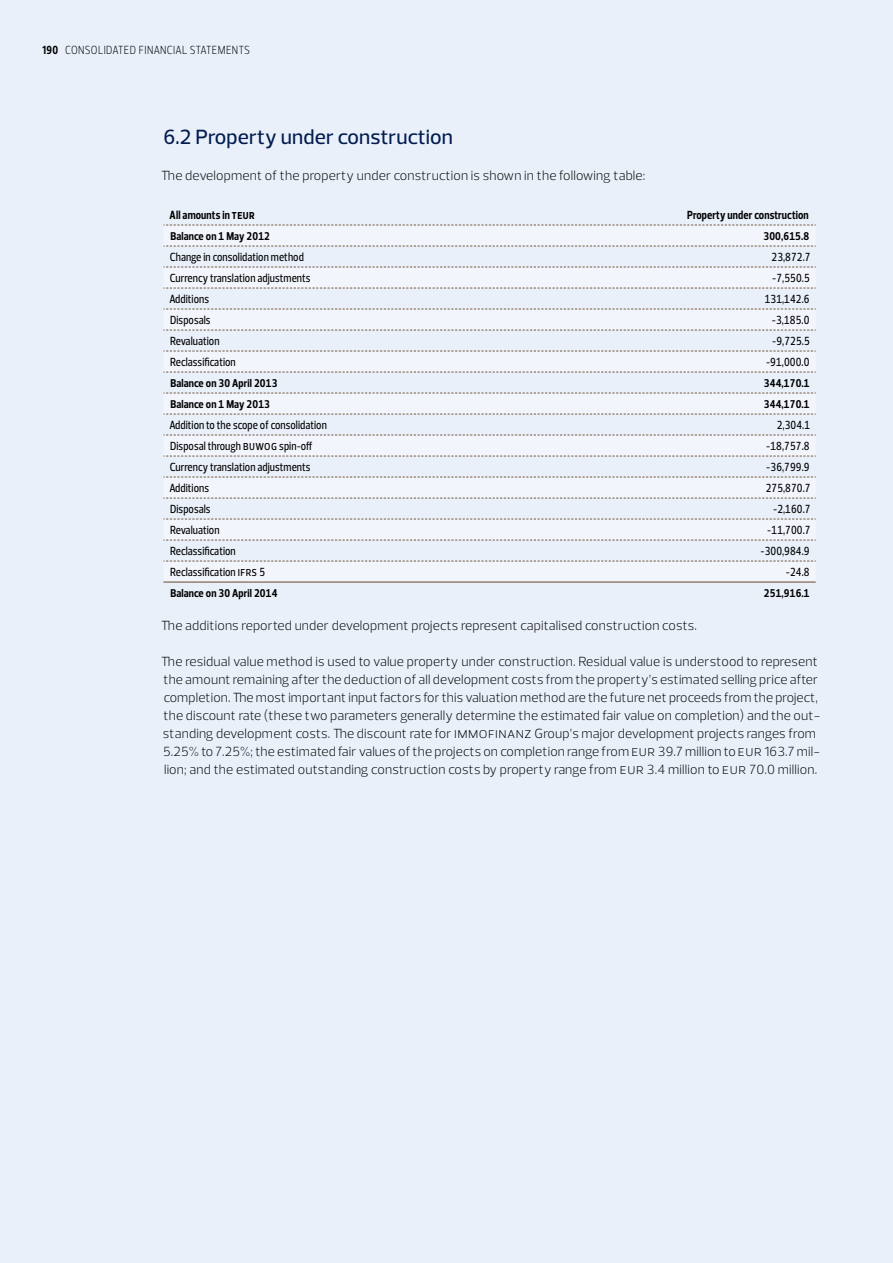
<style>
.page{position:relative;width:893px;height:1263px;background:#e9f0fa}
.page>*{position:absolute;margin:0;border:0;box-sizing:border-box;transform-origin:0 0}
.t1{font:500 21px "Prelo";letter-spacing:.005em;color:#021c4f}
.t2{font:300 13.5px/18px "Prelo";letter-spacing:.01em;color:#000}
.t3{font:500 12px "Prelo Condensed";letter-spacing:.005em;color:#000}
.t4{font:700 12px "Prelo Condensed";letter-spacing:.01em;color:#000}
.t5{font:300 12px "Prelo Condensed";letter-spacing:.03em;color:#000}
.t6{font:700 11.55px "Prelo Condensed";letter-spacing:.01em;color:#000;scale:1.04 1}
.s1{font-weight:700}
</style>
<div class="page">
<svg style="left:163px;top:245px;width:653px;height:316px"></svg>
<svg style="left:163px;top:246px;width:653px;height:1px"></svg>
<svg style="left:163px;top:267px;width:653px;height:1px"></svg>
<svg style="left:163px;top:288px;width:653px;height:1px"></svg>
<svg style="left:163px;top:309px;width:653px;height:1px"></svg>
<svg style="left:163px;top:330px;width:653px;height:1px"></svg>
<svg style="left:163px;top:351px;width:653px;height:1px"></svg>
<svg style="left:163px;top:393px;width:653px;height:1px"></svg>
<svg style="left:163px;top:435px;width:653px;height:1px"></svg>
<svg style="left:163px;top:456px;width:653px;height:1px"></svg>
<svg style="left:163px;top:477px;width:653px;height:1px"></svg>
<svg style="left:163px;top:498px;width:653px;height:1px"></svg>
<svg style="left:163px;top:519px;width:653px;height:1px"></svg>
<svg style="left:163px;top:540px;width:653px;height:1px"></svg>
<svg style="left:163px;top:561px;width:653px;height:1px"></svg>
<svg style="left:163px;top:225px;width:653px;height:1px"></svg>
<hr style="left:163px;top:581px;width:327px;height:2px;background:#755a43">
<hr style="left:490px;top:581px;width:326px;height:2px;background:#755a43">
<svg style="left:163px;top:372px;width:653px;height:1px"></svg>
<svg style="left:163px;top:414px;width:653px;height:1px"></svg>
<p class="t5" style="left:43px;top:43px;width:209px"><span class="s1">190</span> CONSOLIDATED FINANCIAL STATEMENTS</p>
<h1 class="t1" style="left:163px;top:124px;width:291px">6.2 Property under construction</h1>
<p class="t2" style="left:161px;top:167px;width:486px">The development of the property under construction is shown in the following table:</p>
<p class="t4" style="left:170px;top:208px;width:87px">All amounts in TEUR</p>
<p class="t4" style="left:687px;top:208px;width:123px">Property under construction</p>
<p class="t6" style="left:170px;top:229px;width:97px">Balance on 1 May 2012</p>
<p class="t6" style="left:763px;top:229px;width:46px">300,615.8</p>
<p class="t3" style="left:170px;top:250px;width:136px">Change in consolidation method</p>
<p class="t3" style="left:771px;top:250px;width:41px">23,872.7</p>
<p class="t3" style="left:170px;top:271px;width:142px">Currency translation adjustments</p>
<p class="t3" style="left:772px;top:271px;width:39px">-7,550.5</p>
<p class="t3" style="left:169px;top:292px;width:41px">Additions</p>
<p class="t3" style="left:765px;top:292px;width:46px">131,142.6</p>
<p class="t3" style="left:170px;top:313px;width:42px">Disposals</p>
<p class="t3" style="left:772px;top:313px;width:39px">-3,185.0</p>
<p class="t3" style="left:170px;top:334px;width:51px">Revaluation</p>
<p class="t3" style="left:772px;top:334px;width:39px">-9,725.5</p>
<p class="t3" style="left:170px;top:355px;width:67px">Reclassification</p>
<p class="t3" style="left:766px;top:355px;width:45px">-91,000.0</p>
<p class="t6" style="left:170px;top:376px;width:104px">Balance on 30 April 2013</p>
<p class="t6" style="left:764px;top:376px;width:46px">344,170.1</p>
<p class="t6" style="left:170px;top:397px;width:97px">Balance on 1 May 2013</p>
<p class="t6" style="left:764px;top:397px;width:46px">344,170.1</p>
<p class="t3" style="left:169px;top:418px;width:159px">Addition to the scope of consolidation</p>
<p class="t3" style="left:777px;top:418px;width:35px">2,304.1</p>
<p class="t3" style="left:170px;top:439px;width:144px">Disposal through BUWOG spin-off</p>
<p class="t3" style="left:766px;top:439px;width:45px">-18,757.8</p>
<p class="t3" style="left:170px;top:460px;width:142px">Currency translation adjustments</p>
<p class="t3" style="left:766px;top:460px;width:45px">-36,799.9</p>
<p class="t3" style="left:169px;top:481px;width:41px">Additions</p>
<p class="t3" style="left:766px;top:481px;width:46px">275,870.7</p>
<p class="t3" style="left:170px;top:502px;width:42px">Disposals</p>
<p class="t3" style="left:773px;top:502px;width:39px">-2,160.7</p>
<p class="t3" style="left:170px;top:523px;width:51px">Revaluation</p>
<p class="t3" style="left:767px;top:523px;width:45px">-11,700.7</p>
<p class="t3" style="left:170px;top:544px;width:67px">Reclassification</p>
<p class="t3" style="left:760px;top:544px;width:51px">-300,984.9</p>
<p class="t3" style="left:170px;top:565px;width:97px">Reclassification IFRS 5</p>
<p class="t3" style="left:786px;top:565px;width:25px">-24.8</p>
<p class="t6" style="left:170px;top:586px;width:104px">Balance on 30 April 2014</p>
<p class="t6" style="left:764px;top:586px;width:46px">251,916.1</p>
<p class="t2" style="left:161px;top:617px;width:537px">The additions reported under development projects represent capitalised construction costs.</p>
<p class="t2" style="left:161px;top:653px;width:661px">The residual value method is used to value property under construction. Residual value is understood to represent the amount remaining after the deduction of all development costs from the property’s estimated selling price after completion. The most important input factors for this valuation method are the future net proceeds from the project, the discount rate (these two parameters generally determine the estimated fair value on completion) and the out&shy;standing development costs. The discount rate for IMMOFINANZ Group’s major development projects ranges from 5.25% to 7.25%; the estimated fair values of the projects on completion range from EUR 39.7 million to EUR 163.7 mil&shy;lion; and the estimated outstanding construction costs by property range from EUR 3.4 million to EUR 70.0 million.</p>
</div>
